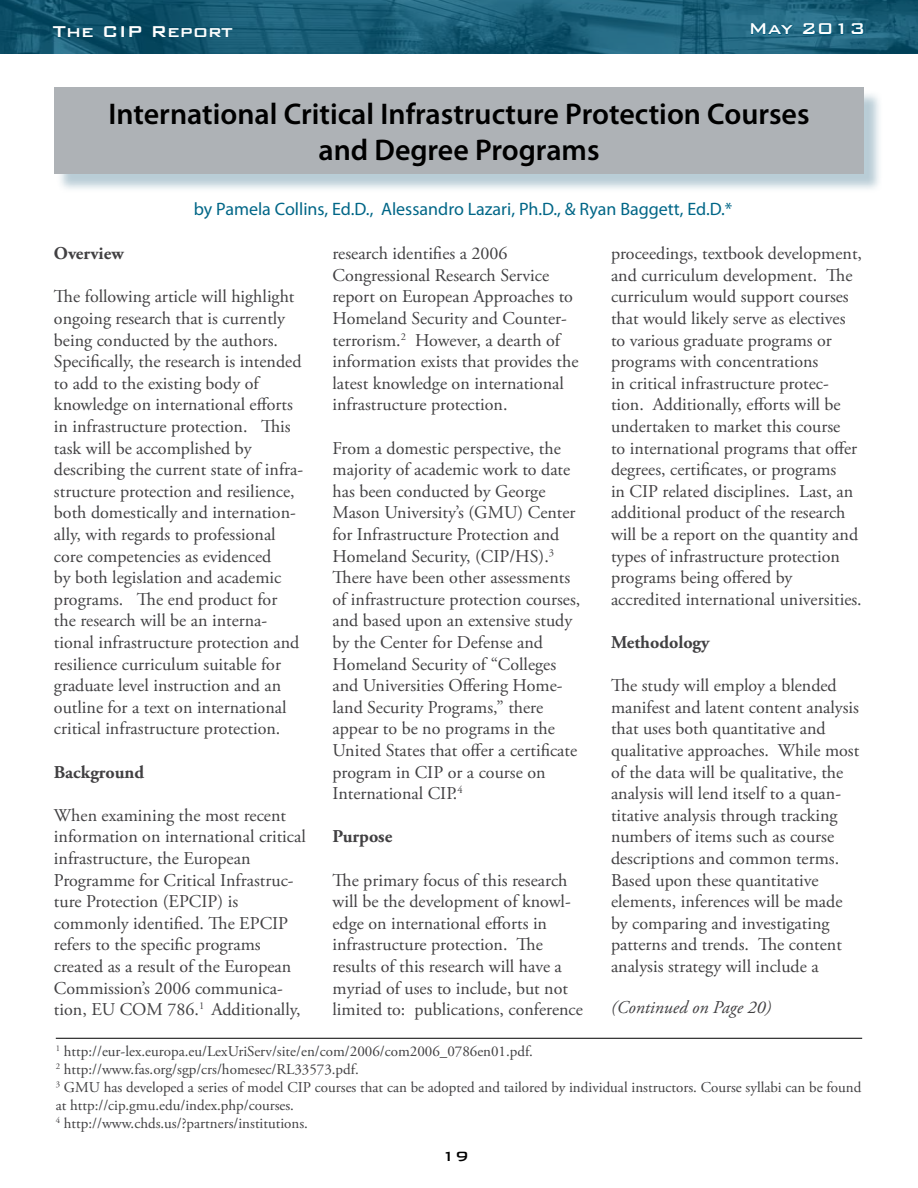
<style>
.page{position:relative;width:918px;height:1188px;background:#fff}
.page>*{position:absolute;margin:0;border:0;box-sizing:border-box;transform-origin:0 0}
.t1{font:600 30px/36px "Myriad Pro";color:#000;text-align:center}
.t2{font:500 21px "Bank Gothic BT";color:#fff}
.t3{font:18px/21.6px "Adobe Garamond Pro";color:#414042}
.t4{font:18px "Myriad Pro";color:#006687}
.t5{font:700 18px "Adobe Garamond Pro";color:#414042}
.t6{font:italic 18px "Adobe Garamond Pro";color:#414042}
.t7{font:500 18px "Bank Gothic BT";color:#000}
.t8{font:15px/18px "Adobe Garamond Pro";color:#414042}
</style>
<div class="page">
<img style="left:0;top:0;width:918px;height:54px">
<svg style="left:751px;top:23px;width:42px;height:12px"></svg>
<svg style="left:803px;top:23px;width:29px;height:12px"></svg>
<svg style="left:838px;top:23px;width:6px;height:12px"></svg>
<svg style="left:851px;top:23px;width:13px;height:12px"></svg>
<div style="left:56px;top:90px;width:827px;height:103px;background:#739aad;opacity:.5"></div>
<div style="left:54px;top:88px;width:810px;height:86px;background:#aeb2b6"></div>
<hr style="left:56px;top:1038px;width:806px;height:1px;background:#000">
<p class="t2" style="left:53px;top:20px;width:182px">The CIP Report</p>
<p class="t2" style="left:749px;top:17px;width:119px">May 2013</p>
<h1 class="t1" style="left:108px;top:95px;width:703px">International Critical Infrastructure Protection Courses and Degree Programs</h1>
<p class="t4" style="left:194px;top:197px;width:540px">by Pamela Collins, Ed.D., Alessandro Lazari, Ph.D., &amp; Ryan Baggett, Ed.D.*</p>
<p class="t5" style="left:54px;top:243px;width:71px">Overview</p>
<p class="t3" style="left:54px;top:287px;width:251px">The following article will highlight ongoing research that is currently being conducted by the authors.<br>Specifically, the research is intended to add to the existing body of knowledge on international efforts in infrastructure protection. This task will be accomplished by describing the current state of infra&shy;structure protection and resilience, both domestically and internation&shy;ally, with regards to professional core competencies as evidenced<br>by both legislation and academic programs. The end product for the research will be an interna&shy;tional infrastructure protection and resilience curriculum suitable for graduate level instruction and an outline for a text on international critical infrastructure protection.</p>
<p class="t5" style="left:54px;top:762px;width:92px">Background</p>
<p class="t3" style="left:54px;top:805px;width:253px">When examining the most recent information on international critical infrastructure, the European<br>Programme for Critical Infrastruc&shy;ture Protection (EPCIP) is commonly identified. The EPCIP refers to the specific programs created as a result of the European<br>Commission’s 2006 communica&shy;tion, EU COM 786.<sup>1</sup> Additionally,</p>
<p class="t3" style="left:332px;top:243px;width:247px">research identifies a 2006<br>Congressional Research Service report on European Approaches to<br>Homeland Security and Counter&shy;terrorism.<sup>2</sup> However, a dearth of information exists that provides the latest knowledge on international infrastructure protection.</p>
<p class="t3" style="left:333px;top:438px;width:249px">From a domestic perspective, the majority of academic work to date has been conducted by George<br>Mason University’s (GMU) Center for Infrastructure Protection and<br>Homeland Security, (CIP/HS).<sup>3<br></sup>There have been other assessments of infrastructure protection courses, and based upon an extensive study by the Center for Defense and<br>Homeland Security of “Colleges and Universities Offering Home&shy;land Security Programs,” there appear to be no programs in the<br>United States that offer a certificate program in CIP or a course on<br>International CIP.<sup>4</sup></p>
<p class="t5" style="left:333px;top:826px;width:61px">Purpose</p>
<p class="t3" style="left:333px;top:870px;width:252px">The primary focus of this research will be the development of knowl&shy;edge on international efforts in infrastructure protection. The results of this research will have a myriad of uses to include, but not limited to: publications, conference</p>
<p class="t8" style="left:56px;top:1043px;width:807px"><sup>1</sup> http://eur-lex.europa.eu/LexUriServ/site/en/com/2006/com2006_0786en01.pdf.<br><sup>2</sup> http://www.fas.org/sgp/crs/homesec/RL33573.pdf.<br><sup>3</sup> GMU has developed a series of model CIP courses that can be adopted and tailored by individual instructors. Course syllabi can be found at http://cip.gmu.edu/index.php/courses.<br><sup>4</sup> http://www.chds.us/?partners/institutions.</p>
<p class="t3" style="left:611px;top:243px;width:253px">proceedings, textbook development, and curriculum development. The curriculum would support courses that would likely serve as electives to various graduate programs or programs with concentrations<br>in critical infrastructure protec&shy;tion. Additionally, efforts will be undertaken to market this course<br>to international programs that offer degrees, certificates, or programs<br>in CIP related disciplines. Last, an additional product of the research will be a report on the quantity and types of infrastructure protection programs being offered by accredited international universities.</p>
<p class="t5" style="left:611px;top:632px;width:100px">Methodology</p>
<p class="t3" style="left:611px;top:675px;width:250px">The study will employ a blended manifest and latent content analysis that uses both quantitative and qualitative approaches. While most of the data will be qualitative, the analysis will lend itself to a quan&shy;titative analysis through tracking numbers of items such as course descriptions and common terms.<br>Based upon these quantitative elements, inferences will be made by comparing and investigating patterns and trends. The content analysis strategy will include a</p>
<p class="t6" style="left:611px;top:997px;width:162px">(Continued on Page 20)</p>
<p class="t7" style="left:441px;top:1147px;width:29px">19</p>
</div>
